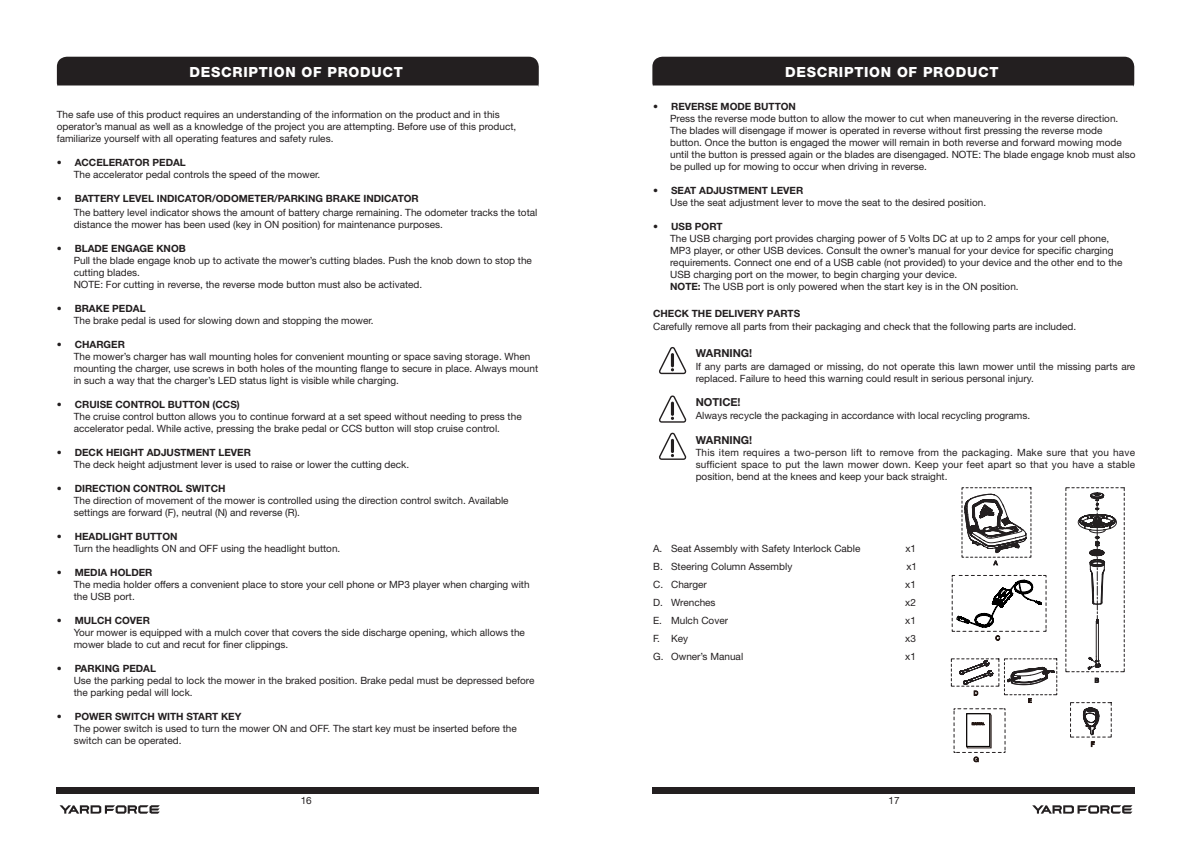
<style>
.page{position:relative;width:1191px;height:842px;background:#fff}
.page>*{position:absolute;margin:0;border:0;box-sizing:border-box;transform-origin:0 0}
.t1{font:800 14px "Helvetica Neue LT Pro";letter-spacing:.05em;color:#fff}
.t2{font:700 11px "Helvetica Neue LT Std";color:#231f20}
.t3{font:10px/12px "Helvetica Neue LT Std";color:#231f20}
.t4{font:700 10px "Helvetica Neue LT Std";color:#231f20}
.t5{font:700 10px "Helvetica Neue LT Pro";color:#231f20}
.t6{font:6.8px "Helvetica Neue LT Std";color:#221612}
.t7{font:6.6px "Helvetica Neue LT Std";color:#221612}
.t8{font:6.2px "Helvetica Neue LT Std";color:#221612}
.t9{font:5.8px "Helvetica Neue LT Std";color:#221612}
.t10{font:5.6px "Helvetica Neue LT Std";color:#221612}
.t11{font:700 2.9px "Helvetica Neue LT Std";color:#221612}
.s1{font-weight:700}
</style>
<div class="page">
<div style="left:57px;top:787px;width:482px;height:7px;background:#231f20"></div>
<svg style="left:60px;top:805px;width:100px;height:9px"></svg>
<div style="left:652px;top:787px;width:482px;height:7px;background:#231f20"></div>
<svg style="left:1032px;top:805px;width:100px;height:9px"></svg>
<svg style="left:57px;top:57px;width:482px;height:30px;background:#2e2a2b"></svg>
<svg style="left:659px;top:347px;width:27px;height:27px"></svg>
<svg style="left:659px;top:395px;width:27px;height:28px"></svg>
<svg style="left:659px;top:432px;width:27px;height:28px"></svg>
<svg style="left:652px;top:57px;width:482px;height:30px;background:#2e2a2b"></svg>
<svg style="left:961px;top:487px;width:70px;height:70px"></svg>
<svg style="left:1065px;top:487px;width:59px;height:185px"></svg>
<svg style="left:951px;top:575px;width:95px;height:57px"></svg>
<svg style="left:951px;top:659px;width:106px;height:36px"></svg>
<svg style="left:1070px;top:702px;width:41px;height:36px"></svg>
<svg style="left:953px;top:708px;width:52px;height:45px"></svg>
<p class="t1" style="left:190px;top:64px;width:215px">DESCRIPTION OF PRODUCT</p>
<p class="t3" style="left:57px;top:108px;width:461px">The safe use of this product requires an understanding of the information on the product and in this operator’s manual as well as a knowledge of the project you are attempting. Before use of this product, familiarize yourself with all operating features and safety rules.</p>
<p class="t4" style="left:57px;top:156px;width:131px">• ACCELERATOR PEDAL</p>
<p class="t3" style="left:74px;top:168px;width:248px">The accelerator pedal controls the speed of the mower.</p>
<p class="t4" style="left:57px;top:192px;width:364px">• BATTERY LEVEL INDICATOR/ODOMETER/PARKING BRAKE INDICATOR</p>
<p class="t3" style="left:74px;top:206px;width:465px">The battery level indicator shows the amount of battery charge remaining. The odometer tracks the total distance the mower has been used (key in ON position) for maintenance purposes.</p>
<p class="t4" style="left:57px;top:242px;width:131px">• BLADE ENGAGE KNOB</p>
<p class="t3" style="left:74px;top:254px;width:460px">Pull the blade engage knob up to activate the mower’s cutting blades. Push the knob down to stop the cutting blades.</p>
<p class="t3" style="left:74px;top:278px;width:350px">NOTE: For cutting in reverse, the reverse mode button must also be activated.</p>
<p class="t4" style="left:57px;top:302px;width:90px">• BRAKE PEDAL</p>
<p class="t3" style="left:74px;top:314px;width:301px">The brake pedal is used for slowing down and stopping the mower.</p>
<p class="t4" style="left:57px;top:338px;width:70px">• CHARGER</p>
<p class="t3" style="left:74px;top:350px;width:466px">The mower’s charger has wall mounting holes for convenient mounting or space saving storage. When mounting the charger, use screws in both holes of the mounting flange to secure in place. Always mount in such a way that the charger’s LED status light is visible while charging.</p>
<p class="t4" style="left:57px;top:398px;width:185px">• CRUISE CONTROL BUTTON (CCS)</p>
<p class="t3" style="left:74px;top:410px;width:449px">The cruise control button allows you to continue forward at a set speed without needing to press the accelerator pedal. While active, pressing the brake pedal or CCS button will stop cruise control.</p>
<p class="t4" style="left:57px;top:446px;width:196px">• DECK HEIGHT ADJUSTMENT LEVER</p>
<p class="t3" style="left:74px;top:458px;width:337px">The deck height adjustment lever is used to raise or lower the cutting deck.</p>
<p class="t4" style="left:57px;top:482px;width:170px">• DIRECTION CONTROL SWITCH</p>
<p class="t3" style="left:74px;top:494px;width:436px">The direction of movement of the mower is controlled using the direction control switch. Available settings are forward (F), neutral (N) and reverse (R).</p>
<p class="t4" style="left:57px;top:530px;width:122px">• HEADLIGHT BUTTON</p>
<p class="t3" style="left:74px;top:542px;width:268px">Turn the headlights ON and OFF using the headlight button.</p>
<p class="t4" style="left:57px;top:566px;width:97px">• MEDIA HOLDER</p>
<p class="t3" style="left:74px;top:578px;width:457px">The media holder offers a convenient place to store your cell phone or MP3 player when charging with the USB port.</p>
<p class="t4" style="left:57px;top:614px;width:95px">• MULCH COVER</p>
<p class="t3" style="left:74px;top:626px;width:453px">Your mower is equipped with a mulch cover that covers the side discharge opening, which allows the mower blade to cut and recut for finer clippings.</p>
<p class="t4" style="left:57px;top:662px;width:101px">• PARKING PEDAL</p>
<p class="t3" style="left:74px;top:674px;width:462px">Use the parking pedal to lock the mower in the braked position. Brake pedal must be depressed before the parking pedal will lock.</p>
<p class="t4" style="left:57px;top:710px;width:186px">• POWER SWITCH WITH START KEY</p>
<p class="t3" style="left:74px;top:722px;width:444px">The power switch is used to turn the mower ON and OFF. The start key must be inserted before the switch can be operated.</p>
<p class="t1" style="left:785px;top:64px;width:215px">DESCRIPTION OF PRODUCT</p>
<p class="t4" style="left:653px;top:101px;width:144px">• REVERSE MODE BUTTON</p>
<p class="t3" style="left:670px;top:113px;width:467px">Press the reverse mode button to allow the mower to cut when maneuvering in the reverse direction.<br>The blades will disengage if mower is operated in reverse without first pressing the reverse mode button. Once the button is engaged the mower will remain in both reverse and forward mowing mode until the button is pressed again or the blades are disengaged. NOTE: The blade engage knob must also be pulled up for mowing to occur when driving in reverse.</p>
<p class="t4" style="left:653px;top:185px;width:152px">• SEAT ADJUSTMENT LEVER</p>
<p class="t3" style="left:670px;top:197px;width:317px">Use the seat adjustment lever to move the seat to the desired position.</p>
<p class="t4" style="left:653px;top:221px;width:71px">• USB PORT</p>
<p class="t3" style="left:670px;top:233px;width:454px">The USB charging port provides charging power of 5 Volts DC at up to 2 amps for your cell phone, MP3 player, or other USB devices. Consult the owner’s manual for your device for specific charging requirements. Connect one end of a USB cable (not provided) to your device and the other end to the USB charging port on the mower, to begin charging your device.</p>
<p class="t3" style="left:670px;top:281px;width:350px"><span class="s1">NOTE:</span> The USB port is only powered when the start key is in the ON position.</p>
<p class="t5" style="left:653px;top:307px;width:149px">CHECK THE DELIVERY PARTS</p>
<p class="t3" style="left:653px;top:321px;width:424px">Carefully remove all parts from their packaging and check that the following parts are included.</p>
<p class="t2" style="left:695px;top:346px;width:58px">WARNING!</p>
<p class="t3" style="left:695px;top:360px;width:441px">If any parts are damaged or missing, do not operate this lawn mower until the missing parts are replaced. Failure to heed this warning could result in serious personal injury.</p>
<p class="t2" style="left:695px;top:396px;width:47px">NOTICE!</p>
<p class="t3" style="left:695px;top:409px;width:336px">Always recycle the packaging in accordance with local recycling programs.</p>
<p class="t2" style="left:695px;top:433px;width:58px">WARNING!</p>
<p class="t3" style="left:695px;top:446px;width:441px;text-align:justify">This item requires a two-person lift to remove from the packaging. Make sure that you have sufficient space to put the lawn mower down. Keep your feet apart so that you have a stable position, bend at the knees and keep your back straight.</p>
<p class="t3" style="left:653px;top:542px;width:209px">A. Seat Assembly with Safety Interlock Cable</p>
<p class="t3" style="left:905px;top:542px;width:12px">x1</p>
<p class="t3" style="left:653px;top:560px;width:141px">B. Steering Column Assembly</p>
<p class="t3" style="left:906px;top:560px;width:12px">x1</p>
<p class="t3" style="left:653px;top:578px;width:55px">C. Charger</p>
<p class="t3" style="left:905px;top:578px;width:12px">x1</p>
<p class="t3" style="left:653px;top:596px;width:64px">D. Wrenches</p>
<p class="t3" style="left:905px;top:596px;width:12px">x2</p>
<p class="t3" style="left:653px;top:614px;width:76px">E. Mulch Cover</p>
<p class="t3" style="left:905px;top:614px;width:12px">x1</p>
<p class="t3" style="left:653px;top:632px;width:37px">F. Key</p>
<p class="t3" style="left:905px;top:632px;width:12px">x3</p>
<p class="t3" style="left:653px;top:650px;width:92px">G. Owner’s Manual</p>
<p class="t3" style="left:905px;top:650px;width:12px">x1</p>
<p class="t9" style="left:993px;top:559px;width:5px">A</p>
<p class="t8" style="left:995px;top:634px;width:6px">C</p>
<p class="t8" style="left:973px;top:689px;width:6px">D</p>
<p class="t11" style="left:972px;top:722px;width:14px">MANUAL</p>
<p class="t7" style="left:973px;top:755px;width:7px">G</p>
<p class="t10" style="left:1028px;top:697px;width:5px">E</p>
<p class="t8" style="left:1094px;top:677px;width:6px">B</p>
<p class="t6" style="left:1090px;top:740px;width:5px">F</p>
<p class="t3" style="left:301px;top:794px;width:13px">16</p>
<p class="t3" style="left:888px;top:794px;width:13px">17</p>
</div>
